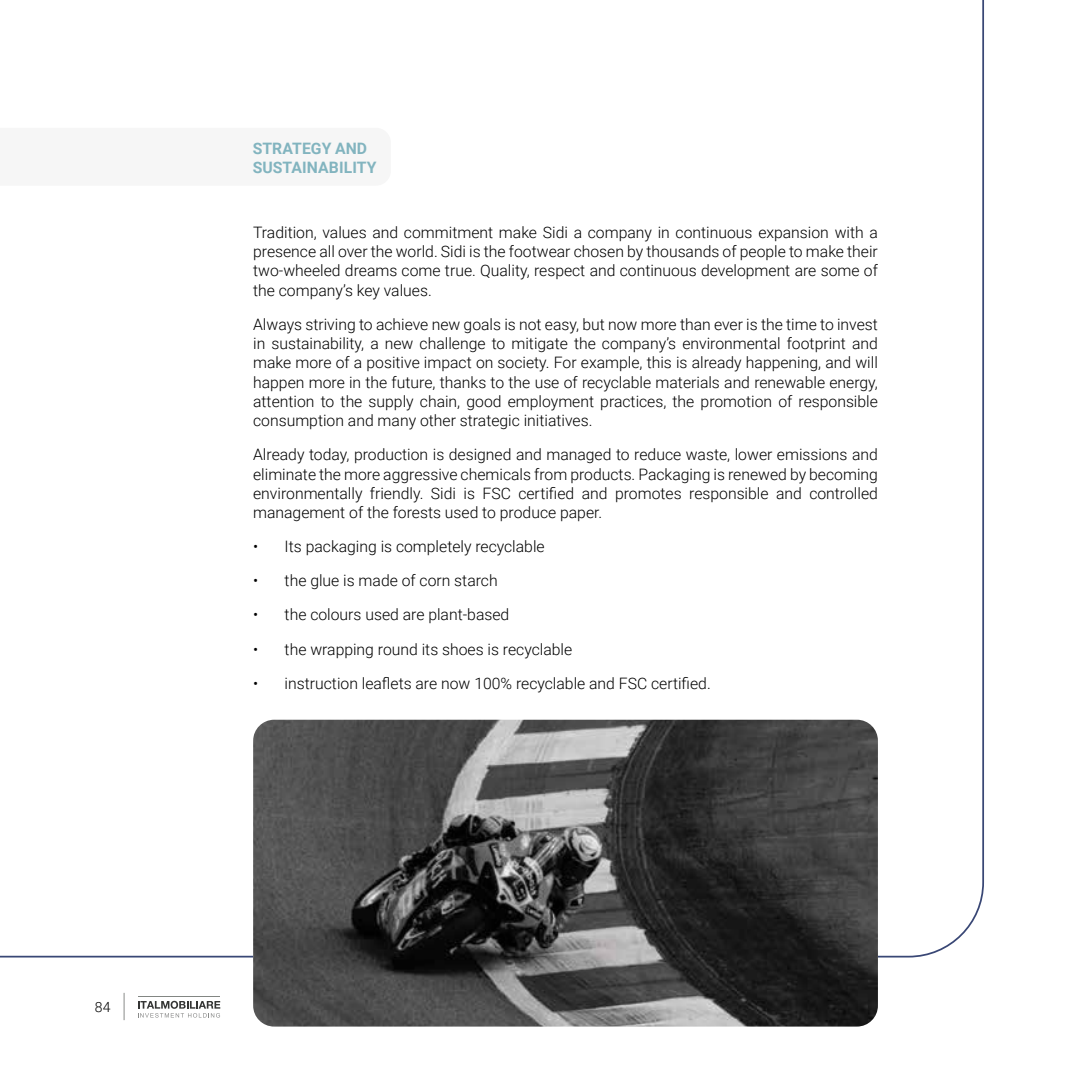
<style>
.page{position:relative;width:1092px;height:1092px;background:#fff}
.page>*{position:absolute;margin:0;border:0;box-sizing:border-box;transform-origin:0 0}
.t1{font:300 15.75px/19.2px "Roboto";color:#000;text-align:justify}
.t2{font:700 15.75px/19.2px "Roboto";letter-spacing:.005em;color:#82b4bf}
.t3{font:300 14px "Roboto";color:#000}
</style>
<div class="page">
<svg style="left:124px;top:993px;width:1px;height:27px"></svg>
<hr style="left:138px;top:996px;width:81px;height:1px;background:#828683">
<svg style="left:138px;top:1000px;width:82px;height:17px"></svg>
<img style="left:253px;top:719px;width:624px;height:307px">
<p class="t3" style="left:95px;top:996px;width:17px">84</p>
<p class="t2" style="left:253px;top:138px;width:125px">STRATEGY AND<br>SUSTAINABILITY</p>
<p class="t1" style="left:253px;top:222px;width:626px">Tradition, values and commitment make Sidi a company in continuous expansion with a presence all over the world. Sidi is the footwear chosen by thousands of people to make their two-wheeled dreams come true. Quality, respect and continuous development are some of the company’s key values.</p>
<p class="t1" style="left:253px;top:314px;width:626px">Always striving to achieve new goals is not easy, but now more than ever is the time to invest in sustainability, a new challenge to mitigate the company’s environmental footprint and make more of a positive impact on society. For example, this is already happening, and will happen more in the future, thanks to the use of recyclable materials and renewable energy, attention to the supply chain, good employment practices, the promotion of responsible consumption and many other strategic initiatives.</p>
<p class="t1" style="left:253px;top:444px;width:626px">Already today, production is designed and managed to reduce waste, lower emissions and eliminate the more aggressive chemicals from products. Packaging is renewed by becoming environmentally friendly. Sidi is FSC certified and promotes responsible and controlled management of the forests used to produce paper.</p>
<p class="t1" style="left:253px;top:536px;width:293px">• Its packaging is completely recyclable</p>
<p class="t1" style="left:253px;top:570px;width:246px">• the glue is made of corn starch</p>
<p class="t1" style="left:253px;top:604px;width:258px">• the colours used are plant-based</p>
<p class="t1" style="left:253px;top:638px;width:320px">• the wrapping round its shoes is recyclable</p>
<p class="t1" style="left:253px;top:673px;width:459px">• instruction leaflets are now 100% recyclable and FSC certified.</p>
</div>
